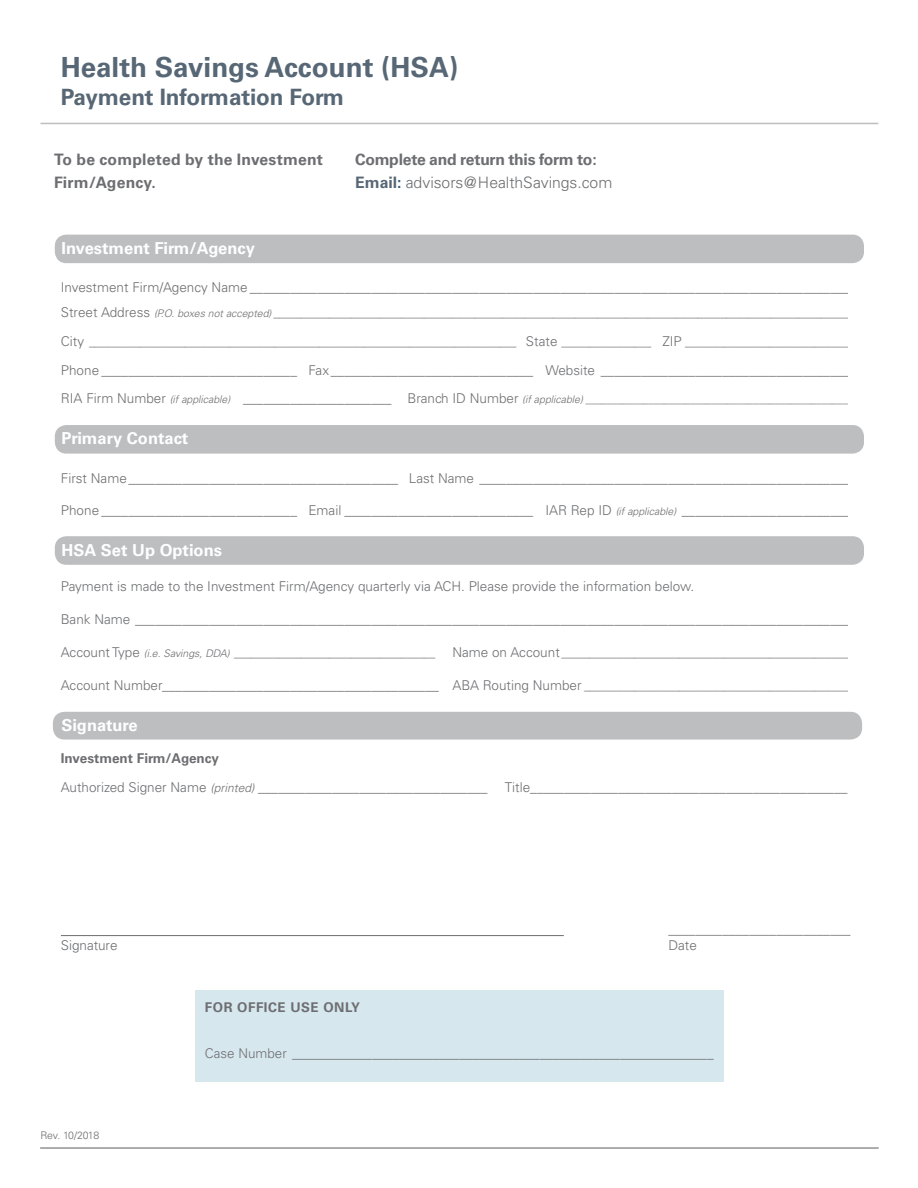
<style>
.page{position:relative;width:918px;height:1188px;background:#fff}
.page>*{position:absolute;margin:0;border:0;box-sizing:border-box;transform-origin:0 0}
.t1{font:700 27.75px "Univers";color:#586775}
.t2{font:700 22.5px "Univers";letter-spacing:-.005em;color:#586775}
.t3{font:700 16.5px "Univers";color:#fff}
.t4{font:700 15.75px/22.5px "Univers";letter-spacing:-.005em;color:#6d6e71}
.t5{font:300 13.5px/28.5px "Univers";color:#6d6e71}
.t6{font:300 13.35px "Univers";color:#6d6e71}
.t7{font:700 13.35px "Univers";letter-spacing:.04em;color:#6d6e71}
.t8{font:300 11.25px "Univers";color:#6d6e71}
.t9{font:italic 300 10.5px "Univers";color:#6d6e71}
.t10{font:300 10.5px "Univers";letter-spacing:-.025em;color:#6d6e71}
.s1{color:#586775}
.s2{color:#2d5d86}
.s3{font-weight:300}
.s4{font-size:13.5px}
.s5{font-style:italic;font-size:10.5px}
.s6{font-style:normal;font-size:13.5px}
.s7{font-size:11.25px}
.s8{font-weight:700}
.s9{font-style:italic;font-size:12px}
</style>
<div class="page">
<hr style="left:40px;top:1147px;width:838px;height:2px;background:#bcbec0">
<hr style="left:40px;top:123px;width:838px;height:1px;background:#bcbec0">
<div style="left:56px;top:236px;width:807px;height:26px;background:#bcbec0;border-radius:10px"></div>
<div style="left:55px;top:235px;width:809px;height:28px;border:2px solid #bcbec0;border-radius:10px"></div>
<hr style="left:61px;top:935px;width:503px;height:1px;background:#6d6e71">
<div style="left:196px;top:990px;width:528px;height:92px;background:#d7e7ee"></div>
<div style="left:56px;top:426px;width:807px;height:26px;background:#bcbec0;border-radius:10px"></div>
<div style="left:55px;top:425px;width:809px;height:29px;border:2px solid #bcbec0;border-radius:10px"></div>
<div style="left:56px;top:537px;width:807px;height:27px;background:#bcbec0;border-radius:10px"></div>
<div style="left:55px;top:536px;width:809px;height:29px;border:2px solid #bcbec0;border-radius:10px"></div>
<div style="left:54px;top:713px;width:807px;height:25px;background:#bcbec0;border-radius:10px"></div>
<div style="left:53px;top:712px;width:809px;height:28px;border:2px solid #bcbec0;border-radius:10px"></div>
<h1 class="t1" style="left:61px;top:51px;width:399px">Health Savings Account (HSA)</h1>
<h2 class="t2" style="left:61px;top:84px;width:285px">Payment Information Form</h2>
<p class="t4" style="left:54px;top:148px;width:271px">To be completed by the Investment<br>Firm/Agency.</p>
<p class="t4" style="left:355px;top:148px;width:259px">Complete and return this form to:<br><span class="s1">Email</span><span class="s2">:</span> <span class="s3">advisors@HealthSavings.com</span></p>
<p class="t3" style="left:62px;top:238px;width:195px">Investment Firm/Agency</p>
<p class="t5" style="left:61px;top:273px;width:791px">Investment Firm/Agency Name _________________________________________________________________________________________</p>
<p class="t8" style="left:61px;top:306px;width:790px"><span class="s4">Street Address</span> <span class="s5">(P.O. boxes not accepted)</span> _______________________________________________________________________________________________________</p>
<p class="t8" style="left:61px;top:335px;width:789px"><span class="s4">City</span> ____________________________________________________________________________ <span class="s4">State</span> ________________ <span class="s4">ZIP</span> _____________________________</p>
<p class="t5" style="left:61px;top:356px;width:791px">Phone _____________________________ Fax ______________________________ Website _____________________________________</p>
<p class="t9" style="left:61px;top:393px;width:789px"><span class="s6">RIA Firm Number</span> (if applicable) <span class="s6">______________________ Branch ID Number</span> (if applicable) __________________________________________________</p>
<p class="t3" style="left:62px;top:429px;width:128px">Primary Contact</p>
<p class="t5" style="left:61px;top:464px;width:791px">First Name________________________________________ Last Name _______________________________________________________</p>
<p class="t5" style="left:61px;top:496px;width:791px">Phone _____________________________ Email ____________________________ IAR Rep ID <span class="s5">(if applicable)</span> _________________________</p>
<p class="t3" style="left:62px;top:540px;width:162px">HSA Set Up Options</p>
<p class="t5" style="left:61px;top:572px;width:635px">Payment is made to the Investment Firm/Agency quarterly via ACH. Please provide the information below.</p>
<p class="t5" style="left:61px;top:605px;width:791px">Bank Name __________________________________________________________________________________________________________</p>
<p class="t8" style="left:61px;top:646px;width:789px"><span class="s4">Account Type</span> <span class="s5">(i.e. Savings, DDA)</span> ____________________________________ <span class="s4">Name on Account</span> ___________________________________________________</p>
<p class="t5" style="left:61px;top:671px;width:789px">Account Number_________________________________________ ABA Routing Number <span class="s7">_______________________________________________</span></p>
<p class="t3" style="left:61px;top:715px;width:78px">Signature</p>
<p class="t5" style="left:61px;top:744px;width:428px"><span class="s8">Investment Firm/Agency<br></span>Authorized Signer Name <span class="s9">(printed)</span> __________________________________</p>
<p class="t5" style="left:505px;top:773px;width:344px">Title_______________________________________________</p>
<p class="t5" style="left:668px;top:915px;width:184px">___________________________</p>
<p class="t5" style="left:61px;top:931px;width:58px">Signature</p>
<p class="t5" style="left:668px;top:931px;width:30px">Date</p>
<p class="t10" style="left:40px;top:1129px;width:60px">Rev. 10/2018</p>
<p class="t7" style="left:205px;top:999px;width:157px">FOR OFFICE USE ONLY</p>
<p class="t6" style="left:205px;top:1045px;width:510px">Case Number _______________________________________________________________</p>
</div>
